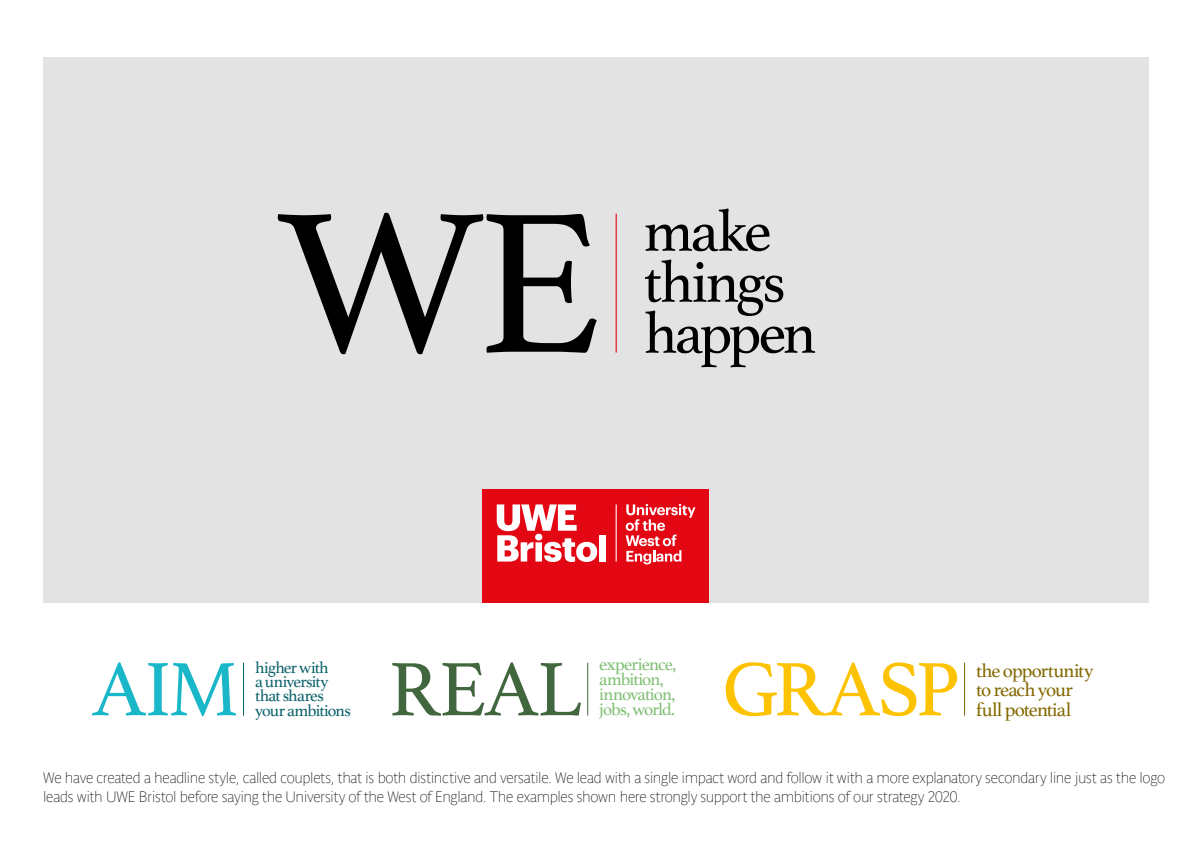
<style>
.page{position:relative;width:1192px;height:842px;background:#fff}
.page>*{position:absolute;margin:0;border:0;box-sizing:border-box;transform-origin:0 0}
.t1{font:210px "Athelas";color:#000}
.t2{font:79.75px "Athelas";letter-spacing:-.055em;color:#fdc300}
.t3{font:79.75px "Athelas";color:#42673e}
.t4{font:79.75px "Athelas";color:#1ab7c9}
.t5{font:60px/51px "Athelas";letter-spacing:-.05em;color:#000}
.t6{font:19.55px/19.6px "Athelas";letter-spacing:-.04em;color:#836800}
.t7{font:17.65px/15px "Athelas";letter-spacing:-.05em;color:#7fbf73}
.t8{font:16.7px/14.2px "Athelas";letter-spacing:-.045em;color:#0c626b}
.t9{font:15px/18.8px "Parisine Clair";letter-spacing:-.02em;color:#000}
</style>
<div class="page">
<div style="left:43px;top:57px;width:1106px;height:545px;background:#e3e3e3"></div>
<hr style="left:616px;top:214px;width:1px;height:139px;background:#e30613">
<div style="left:483px;top:489px;width:226px;height:113px;background:#e30613"></div>
<hr style="left:616px;top:504px;width:1px;height:57px;background:#fff">
<div style="left:599px;top:535px;width:7px;height:26px;background:#fff"></div>
<svg style="left:497px;top:504px;width:100px;height:58px"></svg>
<svg style="left:626px;top:504px;width:69px;height:60px"></svg>
<hr style="left:243px;top:663px;width:1px;height:53px;background:#0c626b">
<hr style="left:587px;top:663px;width:1px;height:53px;background:#42673e">
<hr style="left:964px;top:663px;width:1px;height:53px;background:#836800">
<h1 class="t1" style="left:277px;top:116px;width:329px">WE</h1>
<h3 class="t5" style="left:644px;top:204px;width:174px">make things happen</h3>
<h2 class="t4" style="left:92px;top:625px;width:149px">AIM</h2>
<p class="t8" style="left:255px;top:660px;width:97px">higher with<br>a university that shares your ambitions</p>
<h2 class="t3" style="left:389px;top:625px;width:194px">REAL</h2>
<p class="t7" style="left:599px;top:657px;width:79px">experience, ambition, innovation, jobs, world.</p>
<h3 class="t6" style="left:976px;top:660px;width:119px">the opportunity to reach your</h3>
<h2 class="t2" style="left:722px;top:625px;width:239px">GRASP</h2>
<h3 class="t6" style="left:976px;top:699px;width:97px">full potential</h3>
<p class="t9" style="left:43px;top:768px;width:1124px">We have created a headline style, called couplets, that is both distinctive and versatile. We lead with a single impact word and follow it with a more explanatory secondary line just as the logo leads with UWE Bristol before saying the University of the West of England. The examples shown here strongly support the ambitions of our strategy 2020.</p>
</div>
